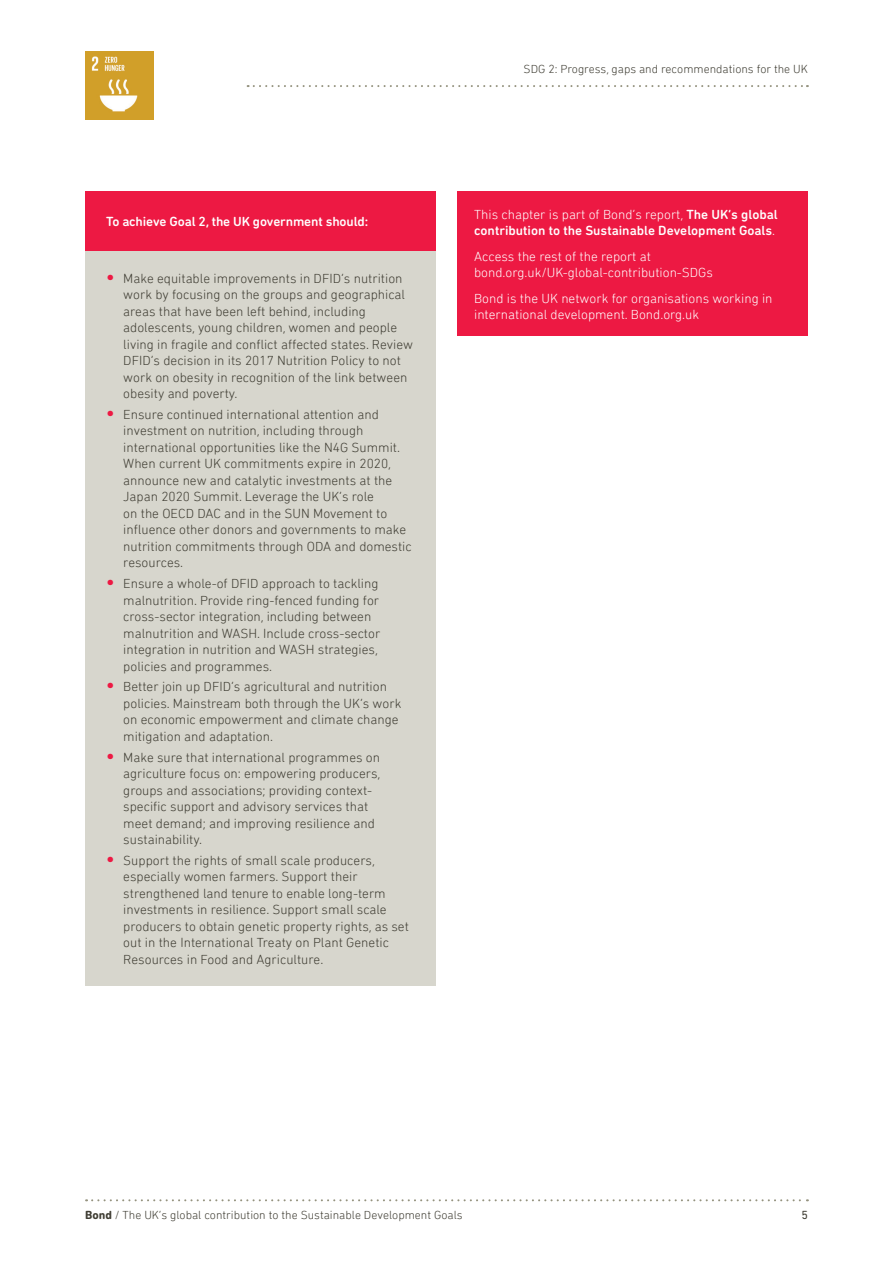
<style>
.page{position:relative;width:893px;height:1263px;background:#fff}
.page>*{position:absolute;margin:0;border:0;box-sizing:border-box;transform-origin:0 0}
.t1{font:300 13.5px/16.5px "DIN Next Rounded LT Pro";color:#3e3c32}
.t2{font:300 13.5px/16.5px "DIN Next Rounded LT Pro";color:#fff}
.t3{font:500 13.5px/16.5px "DIN Next Rounded LT Pro";color:#fff}
.t4{font:300 12px "DIN Next Rounded LT Pro";color:#3e3c32}
.t5{font:12px "DIN Next Rounded LT Pro";color:#3e3c32}
.s1{font-weight:700;font-size:18px;color:#ed1943}
.s2{font-weight:300}
.s3{font-weight:700}
</style>
<div class="page">
<svg style="left:86px;top:1199px;width:722px;height:2px"></svg>
<svg style="left:248px;top:85px;width:560px;height:2px"></svg>
<img style="left:85px;top:51px;width:68px;height:68px">
<div style="left:85px;top:251px;width:351px;height:734px;background:#d7d6cd"></div>
<div style="left:85px;top:191px;width:351px;height:60px;background:#ed1943"></div>
<div style="left:457px;top:191px;width:351px;height:145px;background:#ed1943"></div>
<p class="t3" style="left:106px;top:213px;width:263px">To achieve Goal 2, the UK government should:</p>
<p class="t1" style="left:123px;top:270px;width:291px;text-indent:-17px"><span class="s1">•</span> Make equitable improvements in DFID’s nutrition work by focusing on the groups and geographical areas that have been left behind, including adolescents, young children, women and people living in fragile and conflict affected states. Review DFID’s decision in its 2017 Nutrition Policy to not work on obesity in recognition of the link between obesity and poverty.</p>
<p class="t1" style="left:123px;top:406px;width:290px;text-indent:-17px"><span class="s1">•</span> Ensure continued international attention and investment on nutrition, including through international opportunities like the N4G Summit.<br>When current UK commitments expire in 2020, announce new and catalytic investments at the Japan 2020 Summit. Leverage the UK’s role<br>on the OECD DAC and in the SUN Movement to influence other donors and governments to make nutrition commitments through ODA and domestic resources.</p>
<p class="t1" style="left:123px;top:575px;width:258px;text-indent:-17px"><span class="s1">•</span> Ensure a whole-of DFID approach to tackling malnutrition. Provide ring-fenced funding for cross-sector integration, including between malnutrition and WASH. Include cross-sector integration in nutrition and WASH strategies, policies and programmes.</p>
<p class="t1" style="left:123px;top:678px;width:279px;text-indent:-17px"><span class="s1">•</span> Better join up DFID’s agricultural and nutrition policies. Mainstream both through the UK’s work on economic empowerment and climate change mitigation and adaptation.</p>
<p class="t1" style="left:123px;top:749px;width:259px;text-indent:-17px"><span class="s1">•</span> Make sure that international programmes on agriculture focus on: empowering producers, groups and associations; providing context&shy;specific support and advisory services that meet demand; and improving resilience and sustainability.</p>
<p class="t1" style="left:123px;top:852px;width:287px;text-indent:-17px"><span class="s1">•</span> Support the rights of small scale producers, especially women farmers. Support their strengthened land tenure to enable long-term investments in resilience. Support small scale producers to obtain genetic property rights, as set out in the International Treaty on Plant Genetic Resources in Food and Agriculture.</p>
<p class="t4" style="left:524px;top:62px;width:286px">SDG 2: Progress, gaps and recommendations for the UK</p>
<p class="t3" style="left:474px;top:206px;width:305px"><span class="s2">This chapter is part of Bond’s report,</span> The UK’s global contribution to the Sustainable Development Goals<span class="s2">.</span></p>
<p class="t2" style="left:474px;top:247px;width:240px">Access the rest of the report at bond.org.uk/UK-global-contribution-SDGs</p>
<p class="t2" style="left:474px;top:289px;width:300px">Bond is the UK network for organisations working in international development. Bond.org.uk</p>
<p class="t4" style="left:85px;top:1208px;width:379px"><span class="s3">Bond</span> / The UK’s global contribution to the Sustainable Development Goals</p>
<p class="t5" style="left:801px;top:1208px;width:8px">5</p>
</div>
